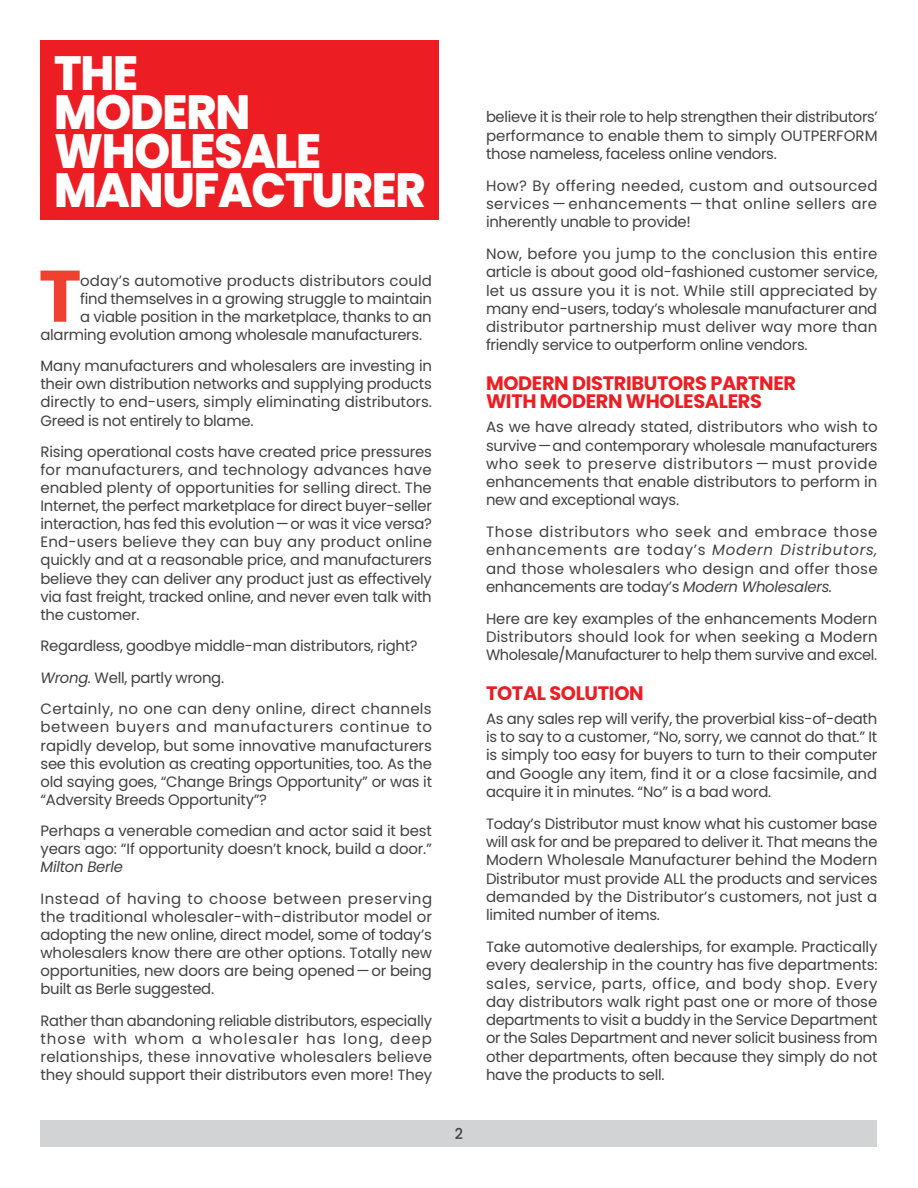
<style>
.page{position:relative;width:918px;height:1188px;background:#fff}
.page>*{position:absolute;margin:0;border:0;box-sizing:border-box;transform-origin:0 0}
.t1{font:700 72.9px "Poppins";color:#ef4130}
.t2{font:800 48px/39px "Poppins";letter-spacing:-.025em;color:#fff;scale:.95 1}
.t3{font:700 19.5px/18.3px "Poppins";letter-spacing:-.015em;color:#ed1d24}
.t4{font:15px/18.3px "Poppins";letter-spacing:-.02em;color:#414042;text-align:justify}
.t5{font:15px "Poppins";letter-spacing:.005em;color:#414042}
.t6{font:italic 15px "Poppins";letter-spacing:-.02em;color:#414042}
.t7{font:500 15px "Poppins";color:#414042;scale:.95 1}
.s1{font-style:italic}
</style>
<div class="page">
<div style="left:40px;top:1120px;width:838px;height:28px;background:#d1d3d4"></div>
<div style="left:40px;top:40px;width:399px;height:180px;background:#ed1d24"></div>
<h2 class="t2" style="left:54px;top:54px;width:393px">THE<br>MODERN<br>WHOLESALE<br>MANUFACTURER</h2>
<h1 class="t1" style="left:39px;top:254px;width:44px">T</h1>
<p class="t5" style="left:80px;top:272px;width:353px">oday’s automotive products distributors could</p>
<p class="t4" style="left:80px;top:289px;width:353px">find themselves in a growing struggle to maintain</p>
<p class="t4" style="left:80px;top:307px;width:353px">a viable position in the marketplace, thanks to an</p>
<p class="t4" style="left:40px;top:325px;width:383px">alarming evolution among wholesale manufacturers.</p>
<p class="t4" style="left:40px;top:357px;width:393px">Many manufacturers and wholesalers are investing in their own distribution networks and supplying products directly to end-users, simply eliminating distributors.<br>Greed is not entirely to blame.</p>
<p class="t4" style="left:40px;top:443px;width:393px">Rising operational costs have created price pressures for manufacturers, and technology advances have enabled plenty of opportunities for selling direct. The Internet, the perfect marketplace for direct buyer-seller interaction, has fed this evolution—or was it vice versa?<br>End-users believe they can buy any product online quickly and at a reasonable price, and manufacturers believe they can deliver any product just as effectively via fast freight, tracked online, and never even talk with the customer.</p>
<p class="t4" style="left:40px;top:630px;width:393px;line-height:31.5px;text-align:left">Regardless, goodbye middle-man distributors, right?<br><span class="s1">Wrong.</span> Well, partly wrong.<br>Certainly, no one can deny online, direct channels</p>
<p class="t4" style="left:40px;top:718px;width:393px">between buyers and manufacturers continue to rapidly develop, but some innovative manufacturers see this evolution as creating opportunities, too. As the old saying goes, “Change Brings Opportunity” or was it “Adversity Breeds Opportunity”?</p>
<p class="t4" style="left:40px;top:822px;width:393px">Perhaps a venerable comedian and actor said it best years ago: “If opportunity doesn’t knock, build a door.”</p>
<p class="t6" style="left:40px;top:858px;width:84px">Milton Berle</p>
<p class="t4" style="left:40px;top:890px;width:393px">Instead of having to choose between preserving the traditional wholesaler-with-distributor model or adopting the new online, direct model, some of today’s wholesalers know there are other options. Totally new opportunities, new doors are being opened—or being built as Berle suggested.</p>
<p class="t4" style="left:40px;top:1012px;width:393px">Rather than abandoning reliable distributors, especially those with whom a wholesaler has long, deep relationships, these innovative wholesalers believe they should support their distributors even more! They</p>
<p class="t7" style="left:455px;top:1125px;width:10px">2</p>
<p class="t4" style="left:486px;top:108px;width:393px">believe it is their role to help strengthen their distributors’ performance to enable them to simply OUTPERFORM those nameless, faceless online vendors.</p>
<p class="t4" style="left:486px;top:176px;width:393px">How? By offering needed, custom and outsourced services — enhancements — that online sellers are inherently unable to provide!</p>
<p class="t4" style="left:486px;top:245px;width:393px">Now, before you jump to the conclusion this entire article is about good old-fashioned customer service, let us assure you it is not. While still appreciated by many end-users, today’s wholesale manufacturer and distributor partnership must deliver way more than friendly service to outperform online vendors.</p>
<h3 class="t3" style="left:486px;top:374px;width:312px">MODERN DISTRIBUTORS PARTNER<br>WITH MODERN WHOLESALERS</h3>
<p class="t4" style="left:486px;top:418px;width:393px">As we have already stated, distributors who wish to survive—and contemporary wholesale manufacturers who seek to preserve distributors — must provide enhancements that enable distributors to perform in new and exceptional ways.</p>
<p class="t4" style="left:486px;top:523px;width:393px">Those distributors who seek and embrace those enhancements are today’s <span class="s1">Modern Distributors, </span>and those wholesalers who design and offer those enhancements are today’s <span class="s1">Modern Wholesalers.</span></p>
<p class="t4" style="left:486px;top:609px;width:393px">Here are key examples of the enhancements Modern Distributors should look for when seeking a Modern Wholesale/Manufacturer to help them survive and excel.</p>
<h3 class="t3" style="left:486px;top:684px;width:159px">TOTAL SOLUTION</h3>
<p class="t4" style="left:486px;top:710px;width:393px">As any sales rep will verify, the proverbial kiss-of-death is to say to a customer, “No, sorry, we cannot do that.” It is simply too easy for buyers to turn to their computer and Google any item, find it or a close facsimile, and acquire it in minutes. “No” is a bad word.</p>
<p class="t4" style="left:486px;top:814px;width:393px">Today’s Distributor must know what his customer base will ask for and be prepared to deliver it. That means the Modern Wholesale Manufacturer behind the Modern Distributor must provide ALL the products and services demanded by the Distributor’s customers, not just a limited number of items.</p>
<p class="t4" style="left:486px;top:938px;width:393px">Take automotive dealerships, for example. Practically every dealership in the country has five departments: sales, service, parts, office, and body shop. Every day distributors walk right past one or more of those departments to visit a buddy in the Service Department or the Sales Department and never solicit business from other departments, often because they simply do not have the products to sell.</p>
</div>
